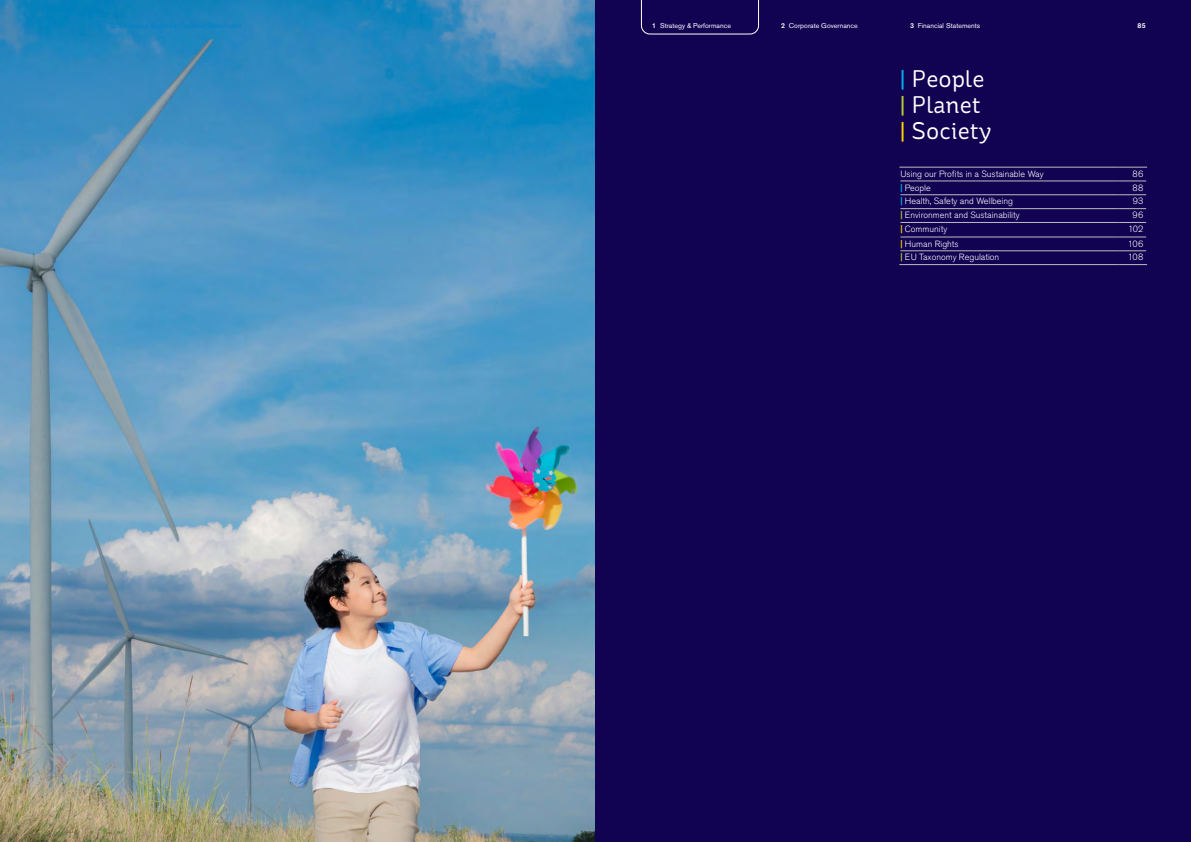
<style>
.page{position:relative;width:1191px;height:842px;background:#fff}
.page>*{position:absolute;margin:0;border:0;box-sizing:border-box;transform-origin:0 0}
.t1{font:24px/26px "St Ryde";color:#fff}
.t2{font:300 9px "Akzidenz Grotesk Pro";color:#fff}
.t3{font:7px "Akzidenz Grotesk Pro";color:#fff}
.t4{font:500 7px "Akzidenz Grotesk Pro";color:#fff}
.s1{font-weight:500}
.s2{color:#00b3f0}
.s3{color:#b6cf2f}
.s4{color:#ffd200}
.s5{font-weight:500;color:#00b3f0}
.s6{font-weight:500;color:#b6cf2f}
.s7{font-weight:500;color:#ffd200}
</style>
<div class="page">
<img style="left:0;top:0;width:595px;height:842px">
<div style="left:595px;top:0;width:596px;height:842px;background:#110252"></div>
<hr style="left:899px;top:167px;width:219px;height:1px;background:#bcbec0">
<svg style="left:1118px;top:167px;width:29px;height:1px"></svg>
<hr style="left:900px;top:181px;width:218px;height:1px;background:#bcbec0">
<svg style="left:1118px;top:181px;width:28px;height:1px"></svg>
<hr style="left:900px;top:194px;width:218px;height:1px;background:#bcbec0">
<svg style="left:1118px;top:194px;width:28px;height:1px"></svg>
<hr style="left:900px;top:208px;width:218px;height:1px;background:#bcbec0">
<svg style="left:1118px;top:208px;width:28px;height:1px"></svg>
<hr style="left:900px;top:222px;width:218px;height:1px;background:#bcbec0">
<svg style="left:1118px;top:222px;width:28px;height:1px"></svg>
<hr style="left:900px;top:237px;width:218px;height:1px;background:#bcbec0">
<svg style="left:1118px;top:237px;width:28px;height:1px"></svg>
<hr style="left:900px;top:251px;width:218px;height:1px;background:#bcbec0">
<svg style="left:1118px;top:251px;width:28px;height:1px"></svg>
<hr style="left:899px;top:264px;width:219px;height:1px;background:#bcbec0">
<svg style="left:1118px;top:264px;width:29px;height:1px"></svg>
<svg style="left:640px;top:0;width:119px;height:35px"></svg>
<p class="t3" style="left:652px;top:21px;width:80px"><span class="s1">1</span> Strategy &amp; Performance</p>
<p class="t3" style="left:781px;top:21px;width:78px"><span class="s1">2</span> Corporate Governance</p>
<p class="t3" style="left:910px;top:21px;width:71px"><span class="s1">3</span> Financial Statements</p>
<p class="t4" style="left:1137px;top:21px;width:10px">85</p>
<h1 class="t1" style="left:899px;top:66px;width:94px"><span class="s2">|</span> People <span class="s3">|</span> Planet <span class="s4">|</span> Society</h1>
<p class="t2" style="left:900px;top:168px;width:145px">Using our Profits in a Sustainable Way</p>
<p class="t2" style="left:1132px;top:168px;width:12px">86</p>
<p class="t2" style="left:900px;top:182px;width:32px"><span class="s5">|</span> People</p>
<p class="t2" style="left:1132px;top:182px;width:12px">88</p>
<p class="t2" style="left:900px;top:195px;width:114px"><span class="s5">|</span> Health, Safety and Wellbeing</p>
<p class="t2" style="left:1132px;top:195px;width:12px">93</p>
<p class="t2" style="left:900px;top:209px;width:121px"><span class="s6">|</span> Environment and Sustainability</p>
<p class="t2" style="left:1132px;top:209px;width:12px">96</p>
<p class="t2" style="left:900px;top:223px;width:48px"><span class="s7">|</span> Community</p>
<p class="t2" style="left:1128px;top:223px;width:17px">102</p>
<p class="t2" style="left:900px;top:238px;width:60px"><span class="s7">|</span> Human Rights</p>
<p class="t2" style="left:1128px;top:238px;width:17px">106</p>
<p class="t2" style="left:900px;top:251px;width:100px"><span class="s6">|</span> EU Taxonomy Regulation</p>
<p class="t2" style="left:1128px;top:251px;width:17px">108</p>
</div>
